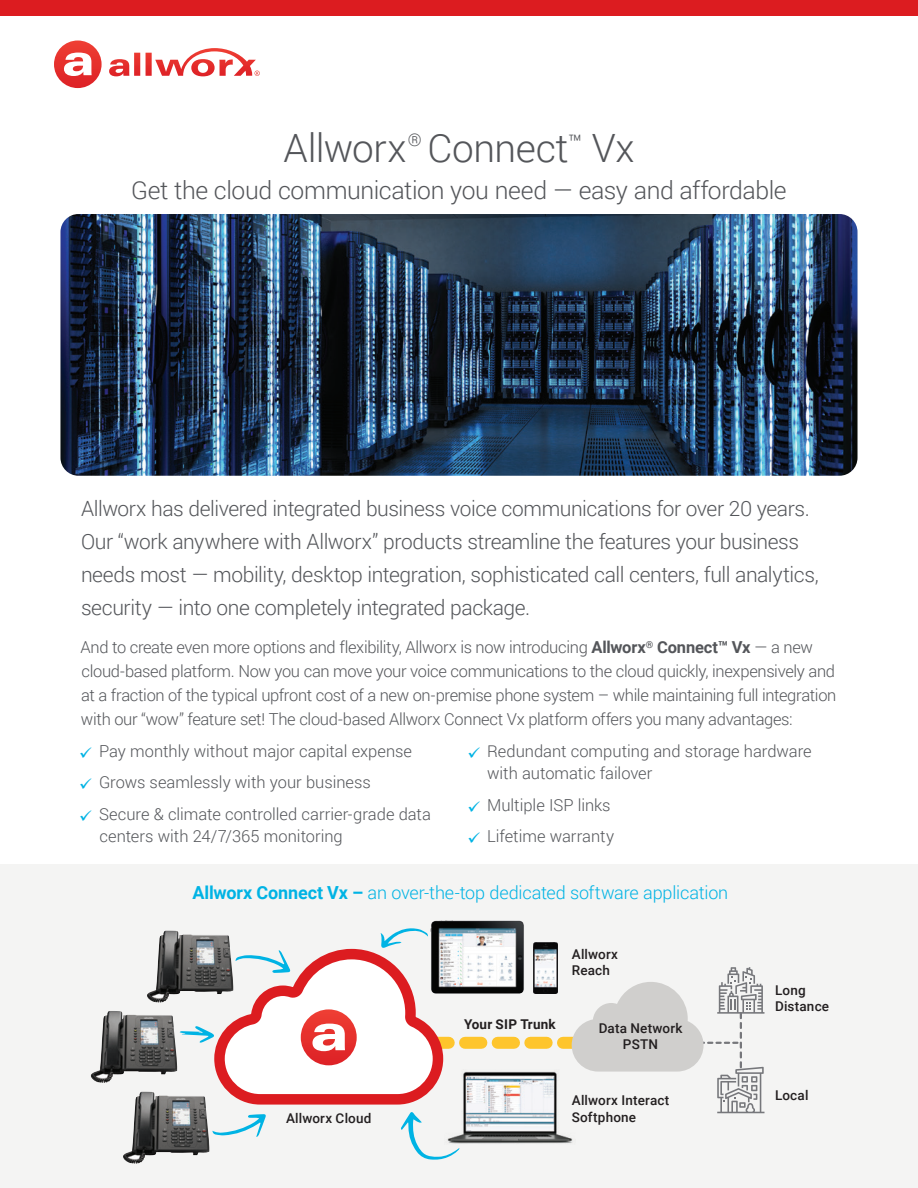
<style>
.page{position:relative;width:918px;height:1188px;background:#fff}
.page>*{position:absolute;margin:0;border:0;box-sizing:border-box;transform-origin:0 0}
.t1{font:300 39px "Roboto";letter-spacing:-.01em;color:#54565a}
.t2{font:300 24.75px "Roboto";letter-spacing:-.015em;color:#54565a}
.t3{font:300 21px/33px "Roboto";letter-spacing:-.02em;color:#54565a}
.t4{font:300 18px "Roboto";letter-spacing:-.01em;color:#00b3e4}
.t5{font:300 17.55px "Roboto";color:#54565a}
.t6{font:300 16.5px/24px "Roboto";letter-spacing:-.015em;color:#54565a}
.t7{font:500 13.5px/16.2px "Roboto";letter-spacing:.015em;color:#231f20}
.t8{font:700 13.5px "Roboto";letter-spacing:.015em;color:#231f20}
.s1{font-weight:700}
.s2{color:#00b3e4}
</style>
<div class="page">
<svg style="left:54px;top:40px;width:48px;height:48px"></svg>
<svg style="left:64px;top:53px;width:28px;height:23px"></svg>
<svg style="left:109px;top:48px;width:151px;height:28px"></svg>
<img style="left:60px;top:214px;width:798px;height:262px">
<div style="left:0;top:0;width:918px;height:15px;background:#dc1c20"></div>
<div style="left:0;top:864px;width:918px;height:324px;background:#f4f4f3"></div>
<img style="left:147px;top:930px;width:27px;height:72px">
<img style="left:90px;top:1011px;width:84px;height:72px">
<img style="left:123px;top:1091px;width:51px;height:73px">
<img style="left:431px;top:920px;width:93px;height:7px">
<svg style="left:174px;top:927px;width:590px;height:233px"></svg>
<p class="t1" style="left:283px;top:121px;width:125px">Allworx</p>
<p class="t5" style="left:408px;top:128px;width:16px">®</p>
<p class="t1" style="left:427px;top:121px;width:209px">Connect<sup>™</sup> Vx</p>
<p class="t2" style="left:131px;top:173px;width:657px">Get the cloud communication you need — easy and affordable</p>
<p class="t3" style="left:81px;top:492px;width:739px">Allworx has delivered integrated business voice communications for over 20 years.<br>Our “work anywhere with Allworx” products streamline the features your business needs most — mobility, desktop integration, sophisticated call centers, full analytics, security — into one completely integrated package.</p>
<p class="t6" style="left:80px;top:635px;width:758px">And to create even more options and flexibility, Allworx is now introducing <span class="s1">Allworx</span><sup>®</sup> <span class="s1">Connect™ Vx</span> — a new cloud-based platform. Now you can move your voice communications to the cloud quickly, inexpensively and at a fraction of the typical upfront cost of a new on-premise phone system – while maintaining full integration with our “wow” feature set! The cloud-based Allworx Connect Vx platform offers you many advantages:</p>
<p class="t6" style="left:79px;top:738px;width:334px"><span class="s2">✓</span> Pay monthly without major capital expense</p>
<p class="t6" style="left:79px;top:770px;width:293px"><span class="s2">✓</span> Grows seamlessly with your business</p>
<p class="t6" style="left:100px;top:802px;width:333px;line-height:22.5px;text-indent:-20px"><span class="s2">✓</span> Secure &amp; climate controlled carrier-grade data centers with 24/7/365 monitoring</p>
<p class="t6" style="left:487px;top:739px;width:326px;line-height:22.5px;text-indent:-20px"><span class="s2">✓</span> Redundant computing and storage hardware with automatic failover</p>
<p class="t6" style="left:467px;top:792px;width:145px"><span class="s2">✓</span> Multiple ISP links</p>
<p class="t6" style="left:467px;top:824px;width:148px"><span class="s2">✓</span> Lifetime warranty</p>
<p class="t4" style="left:193px;top:880px;width:537px"><span class="s1">Allworx Connect Vx –</span> an over-the-top dedicated software application</p>
<p class="t7" style="left:572px;top:946px;width:48px">Allworx<br>Reach</p>
<p class="t8" style="left:464px;top:1015px;width:93px">Your SIP Trunk</p>
<p class="t7" style="left:599px;top:1020px;width:85px;text-align:center">Data Network<br>PSTN</p>
<p class="t7" style="left:572px;top:1092px;width:99px">Allworx Interact</p>
<p class="t7" style="left:286px;top:1109px;width:87px">Allworx Cloud</p>
<p class="t7" style="left:572px;top:1108px;width:66px">Softphone</p>
<p class="t7" style="left:775px;top:982px;width:56px">Long<br>Distance</p>
<p class="t7" style="left:775px;top:1087px;width:35px">Local</p>
</div>
